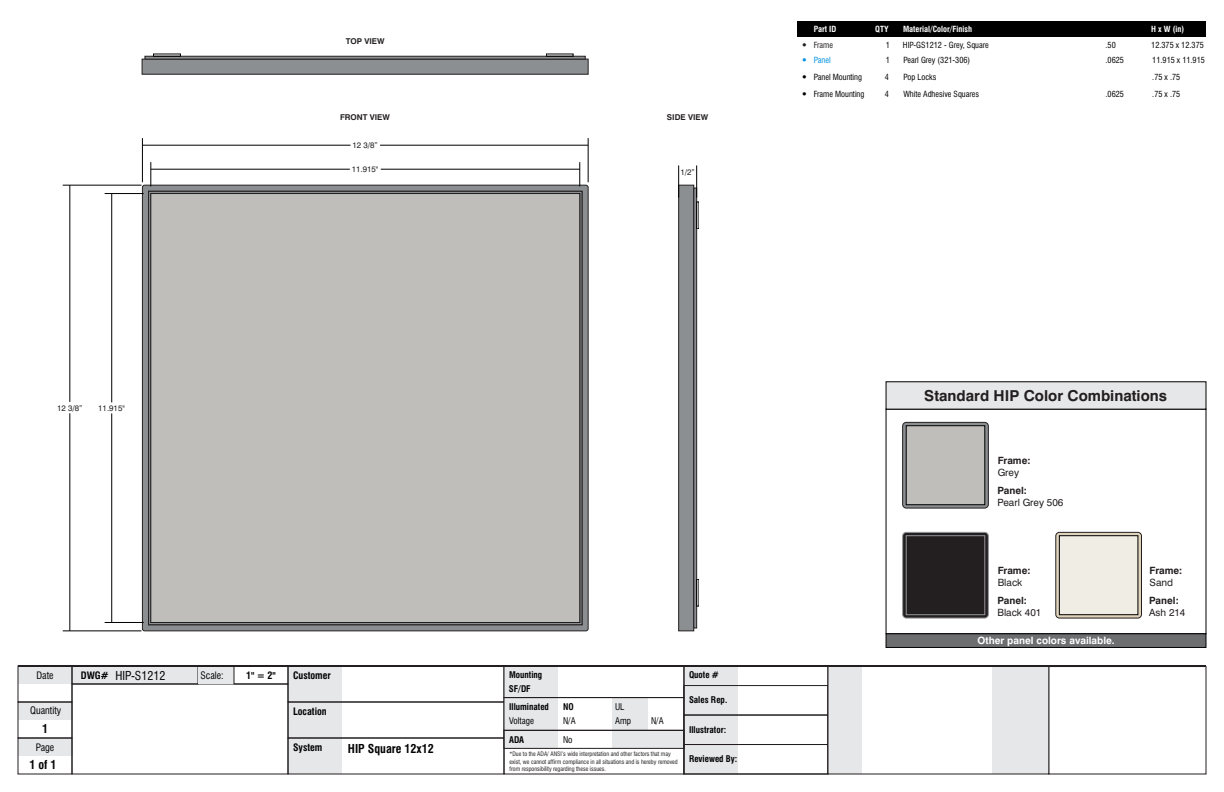
<style>
.page{position:relative;width:1224px;height:792px;background:#fff}
.page>*{position:absolute;margin:0;border:0;box-sizing:border-box;transform-origin:0 0}
.t1{font:700 15.1px "Swiss 721 BT";color:#231f20}
.t2{font:700 condensed 12px "Swiss 721 BT";color:#020203}
.t3{font:condensed 12px "Swiss 721 BT";color:#020203}
.t4{font:700 10.1px "Swiss 721 BT";color:#fff}
.t5{font:10px "Swiss 721 BT";color:#231f20}
.t6{font:700 10px "Swiss 721 BT";color:#231f20}
.t7{font:700 condensed 10px "Swiss 721 BT";color:#020203}
.t8{font:condensed 10px "Swiss 721 BT";color:#020203}
.t9{font:700 condensed 9px/13.9px "Swiss 721 BT";color:#020203}
.t10{font:condensed 9px "Swiss 721 BT";color:#020203}
.t11{font:condensed 8.2px "Swiss 721 BT";color:#000}
.t12{font:700 condensed 8.2px "Swiss 721 BT";color:#fff}
.t13{font:condensed 8.2px "Swiss 721 BT";color:#231f20}
.t14{font:condensed 8.2px "Swiss 721 BT";color:#0091e1}
.t15{font:8px "Swiss 721 BT";color:#231f20}
.t16{font:700 8px "Swiss 721 BT";color:#231f20}
.t17{font:condensed 6px/7.2px "Swiss 721 BT";color:#231f20}
.s1{font-size:11.2px}
.s2{font-weight:700;font-size:10px}
</style>
<div class="page">
<div style="left:612px;top:730px;width:72px;height:18px;background:#e6e7e8"></div>
<div style="left:288px;top:666px;width:54px;height:108px;background:#e6e7e8"></div>
<div style="left:18px;top:702px;width:54px;height:18px;background:#e6e7e8"></div>
<div style="left:18px;top:738px;width:54px;height:18px;background:#e6e7e8"></div>
<div style="left:18px;top:702px;width:54px;height:36px;border:1px solid #231f20"></div>
<div style="left:18px;top:738px;width:54px;height:36px;border:1px solid #231f20"></div>
<div style="left:18px;top:666px;width:54px;height:18px;background:#e6e7e8"></div>
<svg style="left:72px;top:667px;width:126px;height:17px;background:#dbdcdd"></svg>
<div style="left:288px;top:666px;width:216px;height:36px;border:1px solid #231f20"></div>
<div style="left:288px;top:702px;width:216px;height:36px;border:1px solid #231f20"></div>
<div style="left:288px;top:738px;width:216px;height:36px;border:1px solid #231f20"></div>
<div style="left:18px;top:666px;width:54px;height:36px;border:1px solid #231f20"></div>
<div style="left:72px;top:684px;width:216px;height:90px;border:1px solid #231f20"></div>
<div style="left:198px;top:666px;width:36px;height:18px;background:#e6e7e8"></div>
<div style="left:234px;top:666px;width:54px;height:18px;border:1px solid #231f20"></div>
<div style="left:684px;top:666px;width:54px;height:108px;background:#e6e7e8"></div>
<div style="left:684px;top:744px;width:144px;height:30px;border:1px solid #231f20"></div>
<div style="left:684px;top:715px;width:144px;height:30px;border:1px solid #231f20"></div>
<div style="left:684px;top:685px;width:144px;height:30px;border:1px solid #231f20"></div>
<div style="left:612px;top:698px;width:36px;height:18px;background:#e6e7e8"></div>
<div style="left:612px;top:716px;width:36px;height:14px;background:#e6e7e8"></div>
<div style="left:504px;top:666px;width:54px;height:82px;background:#e6e7e8"></div>
<div style="left:504px;top:697px;width:180px;height:33px;border:1px solid #231f20"></div>
<div style="left:504px;top:730px;width:180px;height:44px;border:1px solid #231f20"></div>
<div style="left:992px;top:666px;width:57px;height:108px;background:#e6e7e8"></div>
<div style="left:828px;top:666px;width:33px;height:108px;background:#e6e7e8"></div>
<hr style="left:18px;top:665px;width:1188px;height:2px;background:#231f20">
<svg style="left:142px;top:56px;width:446px;height:18px;background:#7e8183"></svg>
<svg style="left:678px;top:185px;width:19px;height:446px;background:#7b7d7f"></svg>
<hr style="left:678px;top:165px;width:1px;height:33px;background:#000">
<hr style="left:696px;top:165px;width:1px;height:33px;background:#000">
<svg style="left:142px;top:185px;width:446px;height:446px;background:#737677"></svg>
<svg style="left:148px;top:191px;width:434px;height:434px;background:#575758"></svg>
<div style="left:151px;top:193px;width:429px;height:430px;background:#bfbeba"></div>
<div style="left:797px;top:21px;width:409px;height:16px;background:#000"></div>
<svg style="left:580px;top:162px;width:1px;height:24px"></svg>
<svg style="left:151px;top:162px;width:1px;height:24px"></svg>
<hr style="left:381px;top:169px;width:199px;height:1px;background:#000">
<hr style="left:151px;top:169px;width:199px;height:1px;background:#000">
<hr style="left:105px;top:193px;width:39px;height:1px;background:#000">
<hr style="left:105px;top:622px;width:39px;height:1px;background:#000">
<hr style="left:112px;top:194px;width:1px;height:208px;background:#000">
<hr style="left:112px;top:413px;width:1px;height:209px;background:#000">
<hr style="left:63px;top:631px;width:78px;height:1px;background:#000">
<hr style="left:63px;top:185px;width:78px;height:1px;background:#000">
<hr style="left:70px;top:413px;width:1px;height:218px;background:#000">
<hr style="left:70px;top:185px;width:1px;height:217px;background:#000">
<hr style="left:588px;top:138px;width:1px;height:44px;background:#000">
<hr style="left:142px;top:138px;width:1px;height:44px;background:#000">
<hr style="left:380px;top:145px;width:208px;height:1px;background:#000">
<hr style="left:142px;top:145px;width:209px;height:1px;background:#000">
<svg style="left:903px;top:422px;width:85px;height:86px"></svg>
<svg style="left:885px;top:381px;width:322px;height:29px;background:#d3d4d5"></svg>
<svg style="left:885px;top:633px;width:322px;height:15px;background:#5d5e60"></svg>
<div style="left:906px;top:426px;width:79px;height:79px;background:#bfbeba"></div>
<svg style="left:903px;top:532px;width:85px;height:86px"></svg>
<div style="left:906px;top:535px;width:79px;height:80px;background:#231f20"></div>
<svg style="left:1056px;top:532px;width:86px;height:86px"></svg>
<div style="left:1059px;top:535px;width:79px;height:80px;background:#efede4"></div>
<h3 class="t16" style="left:346px;top:38px;width:40px">TOP VIEW</h3>
<h3 class="t16" style="left:340px;top:114px;width:51px">FRONT VIEW</h3>
<h3 class="t16" style="left:667px;top:114px;width:43px">SIDE VIEW</h3>
<h3 class="t15" style="left:352px;top:142px;width:27px">12 3/8”</h3>
<h3 class="t15" style="left:352px;top:166px;width:28px">11.915"</h3>
<h3 class="t15" style="left:680px;top:169px;width:16px">1/2”</h3>
<h3 class="t12" style="left:814px;top:25px;width:24px">Part ID</h3>
<h3 class="t12" style="left:875px;top:25px;width:15px">QTY</h3>
<h3 class="t12" style="left:903px;top:25px;width:71px">Material/Color/Finish</h3>
<h3 class="t12" style="left:1151px;top:25px;width:34px">H x W (in)</h3>
<h3 class="t13" style="left:801px;top:42px;width:34px"><span class="s1">•</span> Frame</h3>
<h3 class="t11" style="left:886px;top:42px;width:6px">1</h3>
<h3 class="t11" style="left:903px;top:42px;width:87px">HIP-GS1212 - Grey, Square</h3>
<h3 class="t11" style="left:1106px;top:42px;width:12px">.50</h3>
<h3 class="t11" style="left:1151px;top:42px;width:54px">12.375 x 12.375</h3>
<h3 class="t14" style="left:801px;top:56px;width:31px"><span class="s1">•</span> Panel</h3>
<h3 class="t11" style="left:886px;top:56px;width:6px">1</h3>
<h3 class="t11" style="left:904px;top:56px;width:68px">Pearl Grey (321-306)</h3>
<h3 class="t11" style="left:1152px;top:56px;width:54px">11.915 x 11.915</h3>
<h3 class="t11" style="left:801px;top:74px;width:62px"><span class="s1">•</span> Panel Mounting</h3>
<h3 class="t11" style="left:885px;top:74px;width:6px">4</h3>
<h3 class="t11" style="left:904px;top:74px;width:34px">Pop Locks</h3>
<h3 class="t11" style="left:1152px;top:74px;width:29px">.75 x .75</h3>
<h3 class="t11" style="left:1106px;top:56px;width:20px">.0625</h3>
<h3 class="t11" style="left:801px;top:91px;width:65px"><span class="s1">•</span> Frame Mounting</h3>
<h3 class="t11" style="left:885px;top:91px;width:6px">4</h3>
<h3 class="t11" style="left:903px;top:91px;width:77px">White Adhesive Squares</h3>
<h3 class="t11" style="left:1106px;top:91px;width:20px">.0625</h3>
<h3 class="t11" style="left:1152px;top:91px;width:29px">.75 x .75</h3>
<h3 class="t15" style="left:57px;top:405px;width:27px">12 3/8”</h3>
<h3 class="t15" style="left:98px;top:405px;width:28px">11.915"</h3>
<h3 class="t8" style="left:36px;top:671px;width:19px">Date</h3>
<h2 class="t3" style="left:81px;top:671px;width:86px"><span class="s2">DWG#</span> HIP-S1212</h2>
<h3 class="t9" style="left:509px;top:669px;width:35px">Mounting<br>SF/DF</h3>
<h3 class="t9" style="left:509px;top:701px;width:41px">Illuminated</h3>
<h3 class="t9" style="left:563px;top:701px;width:12px">NO</h3>
<h3 class="t10" style="left:509px;top:717px;width:26px">Voltage</h3>
<h3 class="t10" style="left:615px;top:717px;width:17px">Amp</h3>
<h3 class="t8" style="left:200px;top:672px;width:25px">Scale:</h3>
<h3 class="t7" style="left:246px;top:672px;width:31px">1" = 2"</h3>
<h3 class="t9" style="left:689px;top:669px;width:31px">Quote #</h3>
<h3 class="t9" style="left:689px;top:694px;width:40px">Sales Rep.</h3>
<h3 class="t9" style="left:689px;top:723px;width:39px">Illustrator:</h3>
<h3 class="t9" style="left:689px;top:753px;width:50px">Reviewed By:</h3>
<h3 class="t7" style="left:293px;top:672px;width:39px">Customer</h3>
<h3 class="t7" style="left:293px;top:708px;width:35px">Location</h3>
<h3 class="t7" style="left:293px;top:743px;width:31px">System</h3>
<h3 class="t10" style="left:615px;top:703px;width:11px">UL</h3>
<h3 class="t8" style="left:30px;top:707px;width:33px">Quantity</h3>
<h3 class="t10" style="left:563px;top:717px;width:14px">N/A</h3>
<h3 class="t10" style="left:651px;top:717px;width:14px">N/A</h3>
<p class="t17" style="left:509px;top:751px;width:170px">*Due to the ADA/ ANSI’s wide interpretation and other factors that may exist, we cannot affirm compliance in all situations and is hereby removed from responsibility regarding these issues.</p>
<h2 class="t2" style="left:42px;top:724px;width:7px">1</h2>
<h2 class="t2" style="left:29px;top:760px;width:29px">1 of 1</h2>
<h3 class="t9" style="left:509px;top:733px;width:17px">ADA</h3>
<h3 class="t10" style="left:563px;top:736px;width:11px">No</h3>
<h3 class="t8" style="left:36px;top:743px;width:20px">Page</h3>
<h2 class="t2" style="left:348px;top:744px;width:87px">HIP Square 12x12</h2>
<h1 class="t1" style="left:924px;top:390px;width:244px">Standard HIP Color Combinations</h1>
<h3 class="t6" style="left:998px;top:456px;width:34px">Frame:</h3>
<h3 class="t5" style="left:998px;top:468px;width:23px">Grey</h3>
<h3 class="t6" style="left:997px;top:486px;width:31px">Panel:</h3>
<h3 class="t5" style="left:997px;top:498px;width:68px">Pearl Grey 506</h3>
<h3 class="t6" style="left:998px;top:566px;width:34px">Frame:</h3>
<h3 class="t5" style="left:998px;top:578px;width:26px">Black</h3>
<h3 class="t6" style="left:997px;top:596px;width:31px">Panel:</h3>
<h3 class="t5" style="left:997px;top:608px;width:45px">Black 401</h3>
<h3 class="t4" style="left:978px;top:637px;width:139px">Other panel colors available.</h3>
<h3 class="t6" style="left:1150px;top:566px;width:34px">Frame:</h3>
<h3 class="t5" style="left:1150px;top:578px;width:25px">Sand</h3>
<h3 class="t6" style="left:1149px;top:596px;width:31px">Panel:</h3>
<h3 class="t5" style="left:1149px;top:608px;width:38px">Ash 214</h3>
</div>
